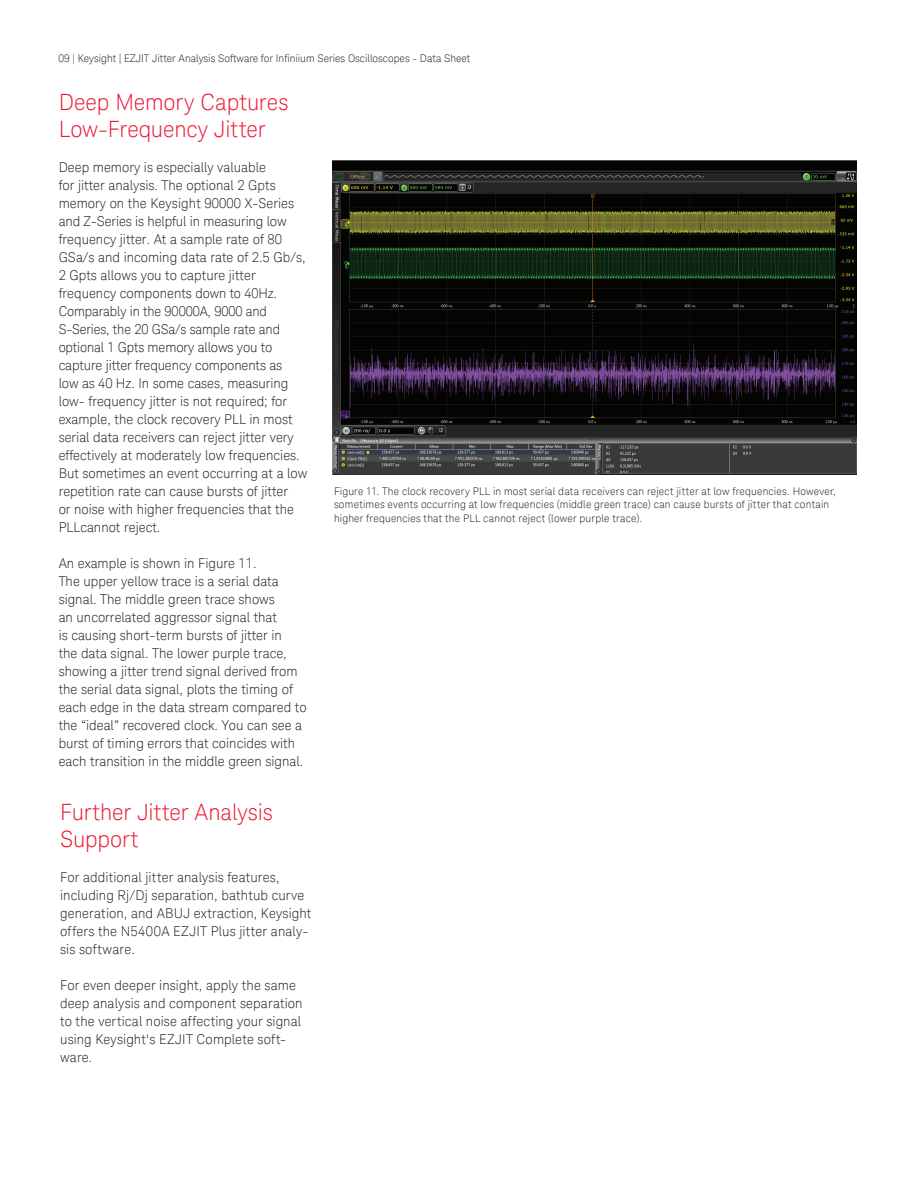
<style>
.page{position:relative;width:918px;height:1188px;background:#fff}
.page>*{position:absolute;margin:0;border:0;box-sizing:border-box;transform-origin:0 0}
.t1{font:300 22.5px/27px "Keysight Sans";letter-spacing:-.005em;color:#ed1a36}
.t2{font:300 13.5px/18px "Keysight Sans";color:#231f20}
.t3{font:300 10.5px/13.5px "Keysight Sans";letter-spacing:.015em;color:#231f20}
</style>
<div class="page">
<img style="left:333px;top:161px;width:524px;height:313px">
<p class="t3" style="left:59px;top:51px;width:413px">09 | Keysight | EZJIT Jitter Analysis Software for Infiniium Series Oscilloscopes - Data Sheet</p>
<h1 class="t1" style="left:59px;top:89px;width:231px">Deep Memory Captures<br>Low-Frequency Jitter</h1>
<p class="t2" style="left:59px;top:158px;width:250px">Deep memory is especially valuable<br>for jitter analysis. The optional 2 Gpts memory on the Keysight 90000 X-Series and Z-Series is helpful in measuring low frequency jitter. At a sample rate of 80<br>GSa/s and incoming data rate of 2.5 Gb/s, 2 Gpts allows you to capture jitter frequency components down to 40Hz.<br>Comparably in the 90000A, 9000 and S-Series, the 20 GSa/s sample rate and optional 1 Gpts memory allows you to capture jitter frequency components as<br>low as 40 Hz. In some cases, measuring low- frequency jitter is not required; for example, the clock recovery PLL in most serial data receivers can reject jitter very effectively at moderately low frequencies.<br>But sometimes an event occurring at a low repetition rate can cause bursts of jitter<br>or noise with higher frequencies that the PLLcannot reject.</p>
<p class="t2" style="left:59px;top:554px;width:250px">An example is shown in Figure 11.<br>The upper yellow trace is a serial data signal. The middle green trace shows<br>an uncorrelated aggressor signal that<br>is causing short-term bursts of jitter in<br>the data signal. The lower purple trace, showing a jitter trend signal derived from the serial data signal, plots the timing of each edge in the data stream compared to the “ideal” recovered clock. You can see a burst of timing errors that coincides with each transition in the middle green signal.</p>
<h1 class="t1" style="left:60px;top:798px;width:214px">Further Jitter Analysis<br>Support</h1>
<p class="t2" style="left:60px;top:868px;width:253px">For additional jitter analysis features, including Rj/Dj separation, bathtub curve generation, and ABUJ extraction, Keysight offers the N5400A EZJIT Plus jitter analy&shy;sis software.</p>
<p class="t2" style="left:60px;top:976px;width:244px">For even deeper insight, apply the same deep analysis and component separation to the vertical noise affecting your signal using Keysight's EZJIT Complete soft&shy;ware.</p>
<p class="t3" style="left:334px;top:484px;width:504px">Figure 11. The clock recovery PLL in most serial data receivers can reject jitter at low frequencies. However, sometimes events occurring at low frequencies (middle green trace) can cause bursts of jitter that contain higher frequencies that the PLL cannot reject (lower purple trace).</p>
</div>
